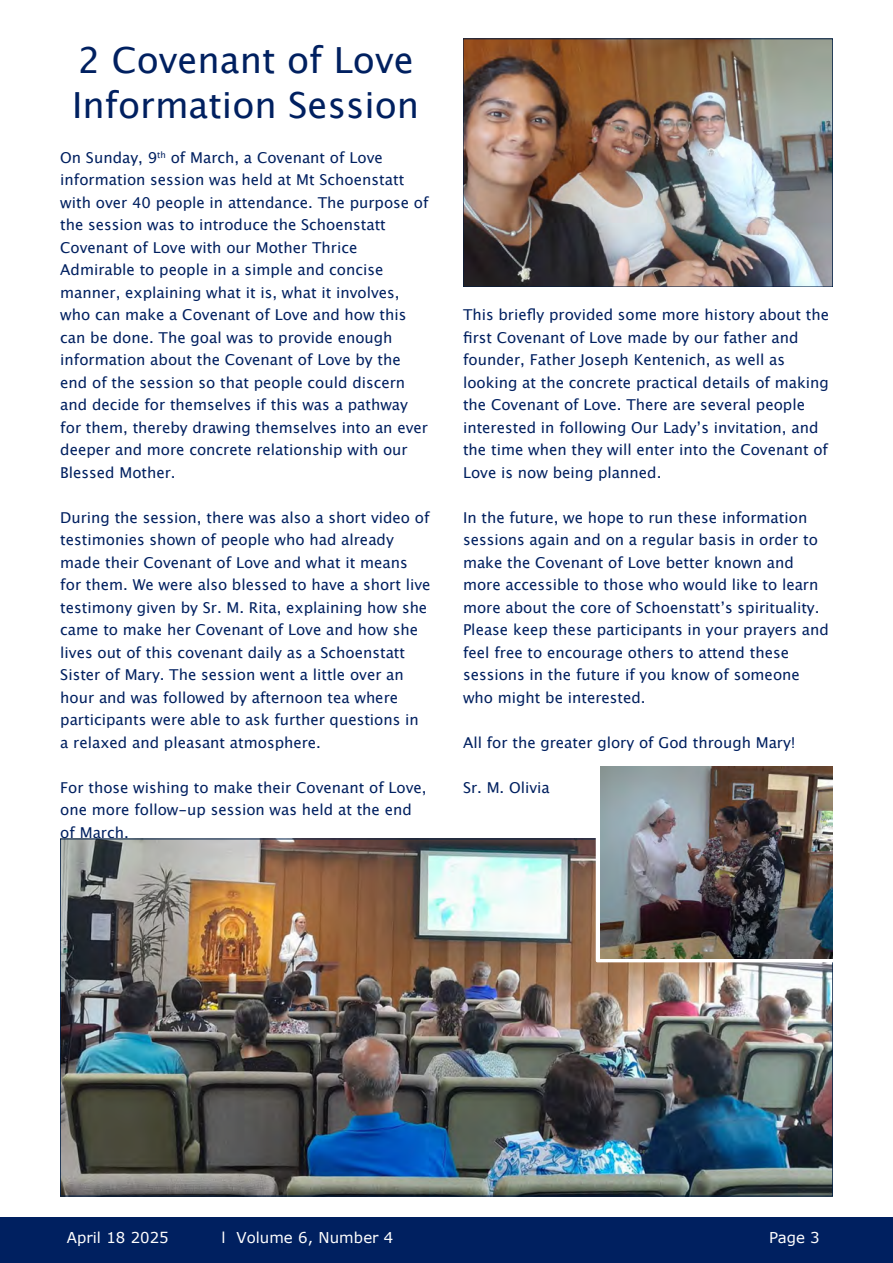
<style>
.page{position:relative;width:893px;height:1263px;background:#fff}
.page>*{position:absolute;margin:0;border:0;box-sizing:border-box;transform-origin:0 0}
.t1{font:36px/45px "Lucida Grande";color:#002060}
.t2{font:15px/22.5px "Lucida Grande";color:#002060}
.t3{font:15px "Verdana";color:#fff}
</style>
<div class="page">
<div style="left:0;top:1217px;width:893px;height:46px;background:#002060"></div>
<img style="left:62px;top:841px;width:769px;height:353px">
<img style="left:465px;top:41px;width:366px;height:244px">
<div style="left:463px;top:39px;width:370px;height:248px;border:1px solid #001d44"></div>
<div style="left:596px;top:756px;width:250px;height:206px;background:#fff"></div>
<img style="left:600px;top:767px;width:233px;height:191px">
<h1 class="t1" style="left:72px;top:40px;width:349px">2 Covenant of Love<br>Information Session</h1>
<p class="t2" style="left:60px;top:147px;width:370px">On Sunday, 9<sup>th</sup> of March, a Covenant of Love information session was held at Mt Schoenstatt with over 40 people in attendance. The purpose of the session was to introduce the Schoenstatt Covenant of Love with our Mother Thrice Admirable to people in a simple and concise manner, explaining what it is, what it involves, who can make a Covenant of Love and how this can be done. The goal was to provide enough information about the Covenant of Love by the end of the session so that people could discern and decide for themselves if this was a pathway for them, thereby drawing themselves into an ever deeper and more concrete relationship with our Blessed Mother.</p>
<p class="t2" style="left:60px;top:507px;width:372px">During the session, there was also a short video of testimonies shown of people who had already made their Covenant of Love and what it means for them. We were also blessed to have a short live testimony given by Sr. M. Rita, explaining how she came to make her Covenant of Love and how she lives out of this covenant daily as a Schoenstatt Sister of Mary. The session went a little over an hour and was followed by afternoon tea where participants were able to ask further questions in a relaxed and pleasant atmosphere.</p>
<p class="t2" style="left:60px;top:777px;width:368px">For those wishing to make their Covenant of Love, one more follow-up session was held at the end of March.</p>
<p class="t2" style="left:463px;top:305px;width:368px">This briefly provided some more history about the first Covenant of Love made by our father and founder, Father Joseph Kentenich, as well as looking at the concrete practical details of making the Covenant of Love. There are several people interested in following Our Ladyʼs invitation, and the time when they will enter into the Covenant of Love is now being planned.</p>
<p class="t2" style="left:463px;top:507px;width:367px">In the future, we hope to run these information sessions again and on a regular basis in order to make the Covenant of Love better known and more accessible to those who would like to learn more about the core of Schoenstattʼs spirituality.<br>Please keep these participants in your prayers and feel free to encourage others to attend these sessions in the future if you know of someone who might be interested.</p>
<p class="t2" style="left:463px;top:732px;width:334px">All for the greater glory of God through Mary!</p>
<p class="t2" style="left:463px;top:777px;width:88px">Sr. M. Olivia</p>
<p class="t3" style="left:67px;top:1232px;width:103px">April 18 2025</p>
<p class="t3" style="left:222px;top:1232px;width:173px">l Volume 6, Number 4</p>
<p class="t3" style="left:769px;top:1232px;width:52px">Page 3</p>
</div>
